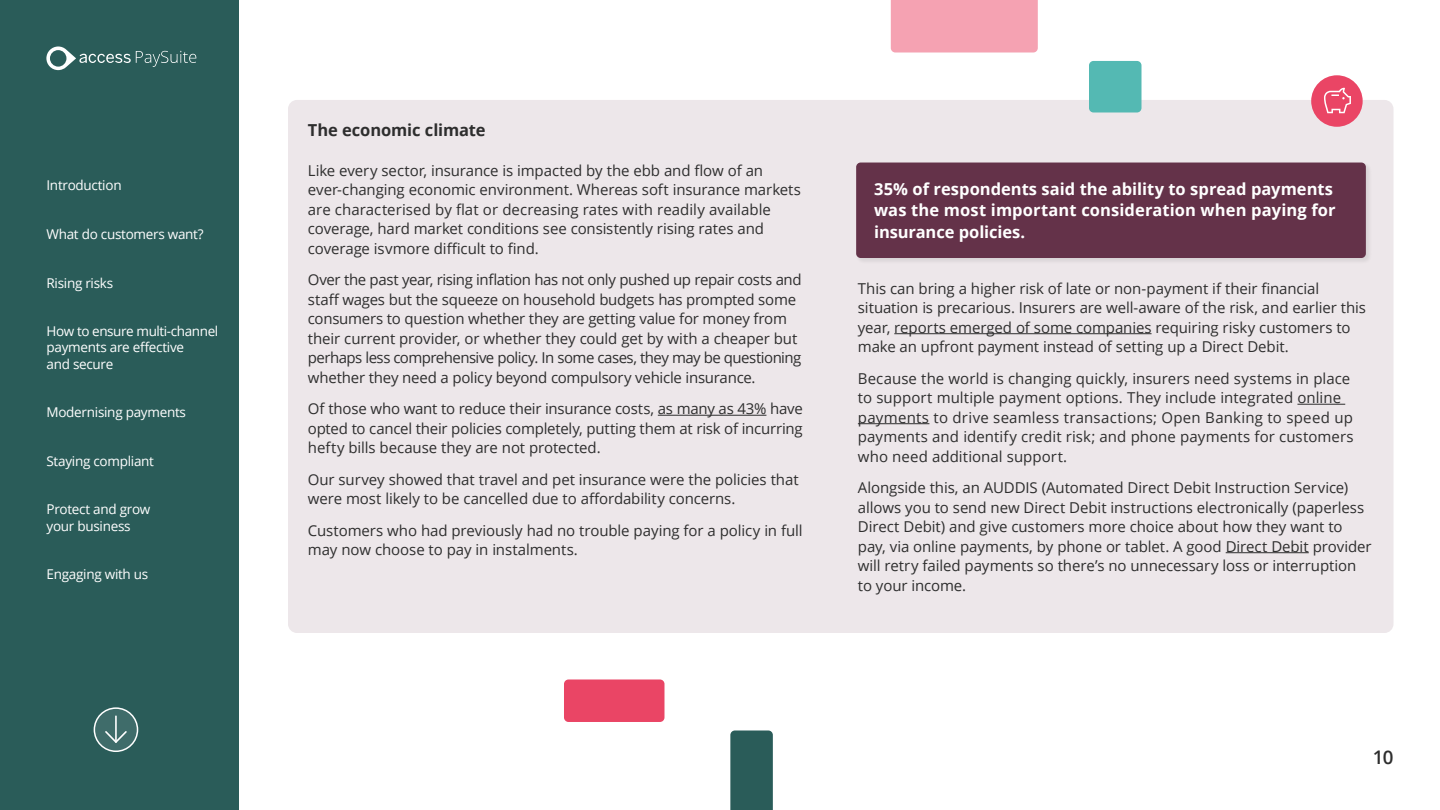
<style>
.page{position:relative;width:1440px;height:810px;background:#fff}
.page>*{position:absolute;margin:0;border:0;box-sizing:border-box;transform-origin:0 0}
.t1{font:600 18.75px "Open Sans";color:#2e2e2e}
.t2{font:700 16.5px/21.8px "Open Sans";color:#fff}
.t3{font:700 16.5px "Open Sans";letter-spacing:-.005em;color:#2e2e2e}
.t4{font:15px/19.5px "Open Sans";letter-spacing:-.005em;color:#2e2e2e}
.t5{font:13.5px/16.2px "Open Sans";letter-spacing:-.02em;color:#fff}
</style>
<div class="page">
<div style="left:0;top:0;width:238px;height:810px;background:#2a5c59"></div>
<div style="left:94px;top:708px;width:44px;height:43px;background:#3f6c6a;border-radius:50%"></div>
<div style="left:94px;top:707px;width:44px;height:45px;border:2px solid #fff;border-radius:50%"></div>
<hr style="left:115px;top:715px;width:2px;height:28px;background:#fff">
<svg style="left:105px;top:731px;width:22px;height:12px"></svg>
<div style="left:288px;top:100px;width:1106px;height:533px;background:#ede7ea;border-radius:9px"></div>
<div style="left:1311px;top:75px;width:52px;height:52px;background:#ea4565;border-radius:50%"></div>
<hr style="left:658px;top:415px;width:108px;height:1px;background:#2e2e2e">
<svg style="left:1324px;top:88px;width:27px;height:25px"></svg>
<div style="left:1089px;top:61px;width:53px;height:51px;background:#54b9b3;border-radius:4px"></div>
<div style="left:891px;top:0;width:147px;height:53px;background:#f5a2b2"></div>
<div style="left:564px;top:679px;width:100px;height:43px;background:#ea4565;border-radius:4px"></div>
<div style="left:730px;top:730px;width:43px;height:80px;background:#2a5c59"></div>
<svg style="left:46px;top:46px;width:150px;height:24px"></svg>
<hr style="left:894px;top:333px;width:258px;height:1px;background:#2e2e2e">
<hr style="left:1297px;top:404px;width:48px;height:1px;background:#2e2e2e">
<hr style="left:858px;top:423px;width:71px;height:1px;background:#2e2e2e">
<hr style="left:1226px;top:552px;width:83px;height:1px;background:#2e2e2e">
<div style="left:855px;top:161px;width:517px;height:104px;background:#000;opacity:.1"></div>
<div style="left:856px;top:163px;width:510px;height:95px;background:#643249;border-radius:4px"></div>
<p class="t5" style="left:46px;top:177px;width:77px">Introduction</p>
<p class="t5" style="left:46px;top:226px;width:159px">What do customers want?</p>
<p class="t5" style="left:46px;top:274px;width:68px">Rising risks</p>
<p class="t5" style="left:46px;top:323px;width:173px">How to ensure multi-channel payments are effective<br>and secure</p>
<p class="t5" style="left:46px;top:404px;width:141px">Modernising payments</p>
<p class="t5" style="left:46px;top:452px;width:109px">Staying compliant</p>
<p class="t5" style="left:46px;top:501px;width:105px">Protect and grow your business</p>
<p class="t5" style="left:46px;top:566px;width:103px">Engaging with us</p>
<p class="t3" style="left:308px;top:119px;width:179px">The economic climate</p>
<p class="t4" style="left:308px;top:160px;width:494px">Like every sector, insurance is impacted by the ebb and flow of an ever-changing economic environment. Whereas soft insurance markets are characterised by flat or decreasing rates with readily available coverage, hard market conditions see consistently rising rates and coverage isvmore difficult to find.</p>
<p class="t4" style="left:308px;top:270px;width:495px">Over the past year, rising inflation has not only pushed up repair costs and staff wages but the squeeze on household budgets has prompted some consumers to question whether they are getting value for money from their current provider, or whether they could get by with a cheaper but perhaps less comprehensive policy. In some cases, they may be questioning whether they need a policy beyond compulsory vehicle insurance.</p>
<p class="t4" style="left:308px;top:399px;width:497px;text-align:justify">Of those who want to reduce their insurance costs, as many as 43% have opted to cancel their policies completely, putting them at risk of incurring hefty bills because they are not protected.</p>
<p class="t4" style="left:308px;top:469px;width:492px">Our survey showed that travel and pet insurance were the policies that were most likely to be cancelled due to affordability concerns.</p>
<p class="t4" style="left:308px;top:520px;width:496px">Customers who had previously had no trouble paying for a policy in full may now choose to pay in instalments.</p>
<p class="t2" style="left:874px;top:177px;width:463px">35% of respondents said the ability to spread payments was the most important consideration when paying for insurance policies.</p>
<p class="t4" style="left:858px;top:278px;width:509px">This can bring a higher risk of late or non-payment if their financial situation is precarious. Insurers are well-aware of the risk, and earlier this year, reports emerged of some companies requiring risky customers to make an upfront payment instead of setting up a Direct Debit.</p>
<p class="t4" style="left:858px;top:368px;width:497px">Because the world is changing quickly, insurers need systems in place to support multiple payment options. They include integrated online payments to drive seamless transactions; Open Banking to speed up payments and identify credit risk; and phone payments for customers who need additional support.</p>
<p class="t4" style="left:858px;top:478px;width:515px">Alongside this, an AUDDIS (Automated Direct Debit Instruction Service) allows you to send new Direct Debit instructions electronically (paperless Direct Debit) and give customers more choice about how they want to pay, via online payments, by phone or tablet. A good Direct Debit provider will retry failed payments so there’s no unnecessary loss or interruption to your income.</p>
<p class="t1" style="left:1373px;top:744px;width:22px">10</p>
</div>
